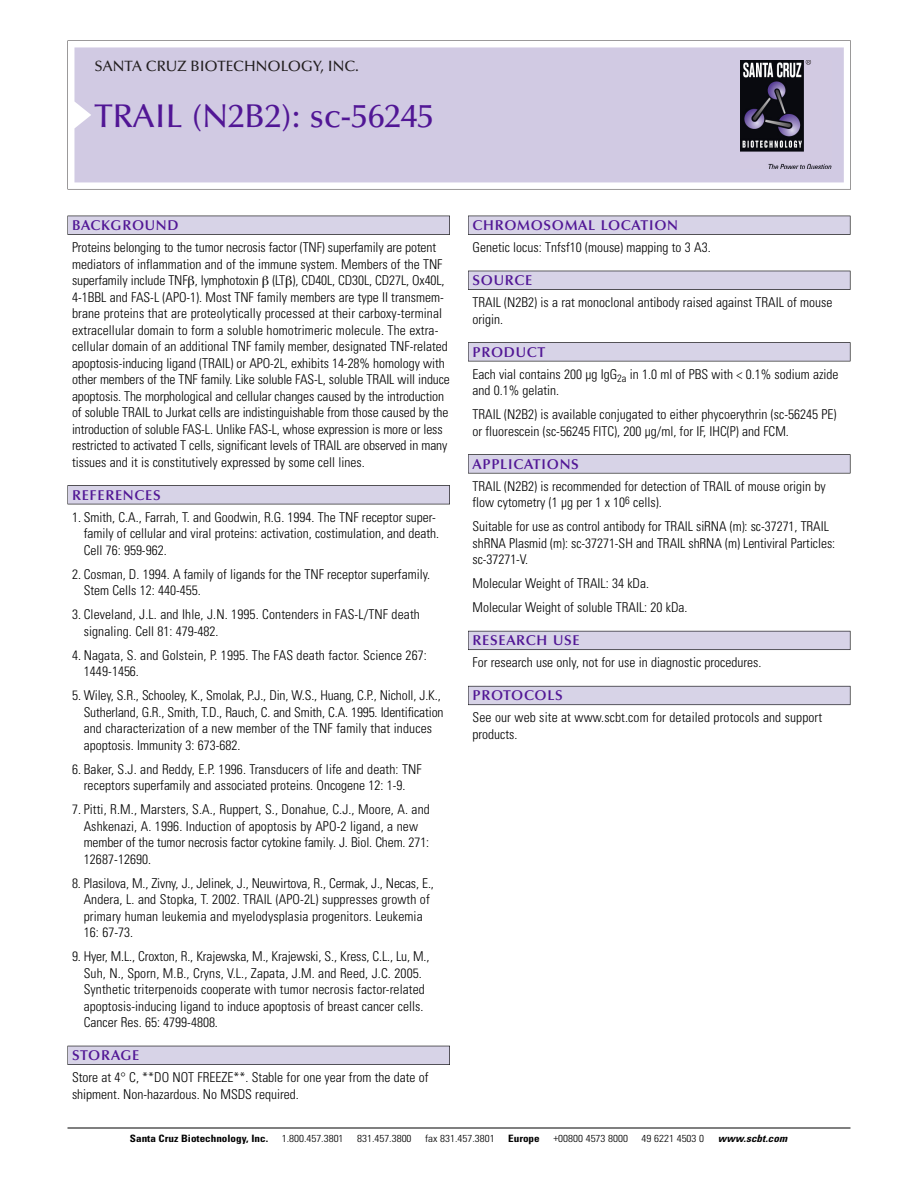
<style>
.page{position:relative;width:918px;height:1188px;background:#fff}
.page>*{position:absolute;margin:0;border:0;box-sizing:border-box;transform-origin:0 0}
.t1{font:500 33px "Optima";color:#511695}
.t2{font:500 15px "Optima";color:#231f20}
.t3{font:600 14.25px "Optima";letter-spacing:.05em;color:#511695}
.t4{font:300 condensed 13.5px/16.5px "Univers";color:#000}
.t5{font:300 condensed 10.2px "Univers";color:#000;scale:1.1 1}
.t6{font:700 condensed 10.2px "Univers";color:#000;scale:1.1 1}
.t7{font:italic 700 condensed 10.2px "Univers";letter-spacing:.005em;color:#000;scale:1.1 1}
</style>
<div class="page">
<svg style="left:68px;top:40px;width:783px;height:149px"></svg>
<div style="left:74px;top:47px;width:770px;height:135px;background:#d1cae3"></div>
<img style="left:741px;top:60px;width:90px;height:108px">
<div style="left:68px;top:216px;width:382px;height:19px;background:#525155"></div>
<div style="left:68px;top:216px;width:381px;height:18px;background:#d7d3e7"></div>
<div style="left:68px;top:485px;width:382px;height:19px;background:#525155"></div>
<div style="left:68px;top:486px;width:381px;height:18px;background:#d7d3e7"></div>
<div style="left:68px;top:1046px;width:382px;height:19px;background:#525158"></div>
<div style="left:68px;top:1046px;width:381px;height:18px;background:#d7d3e7"></div>
<hr style="left:68px;top:1128px;width:782px;height:1px;background:#000">
<div style="left:468px;top:216px;width:382px;height:19px;background:#525155"></div>
<div style="left:468px;top:216px;width:382px;height:18px;background:#d7d3e7"></div>
<div style="left:468px;top:271px;width:382px;height:19px;background:#515055"></div>
<div style="left:468px;top:271px;width:382px;height:18px;background:#d7d3e7"></div>
<div style="left:468px;top:342px;width:382px;height:19px;background:#545357"></div>
<div style="left:468px;top:343px;width:382px;height:18px;background:#d7d3e7"></div>
<div style="left:468px;top:454px;width:382px;height:19px;background:#575759"></div>
<div style="left:468px;top:455px;width:382px;height:18px;background:#d7d3e7"></div>
<div style="left:468px;top:631px;width:382px;height:19px;background:#5b5a62"></div>
<div style="left:468px;top:631px;width:382px;height:18px;background:#d7d3e7"></div>
<div style="left:468px;top:686px;width:382px;height:19px;background:#66646e"></div>
<div style="left:468px;top:686px;width:382px;height:18px;background:#d7d3e7"></div>
<p class="t2" style="left:94px;top:61px;width:266px">SANTA CRUZ BIOTECHNOLOGY, INC.</p>
<h1 class="t1" style="left:94px;top:103px;width:341px">TRAIL (N2B2): sc-56245</h1>
<p class="t3" style="left:72px;top:219px;width:108px">BACKGROUND</p>
<p class="t4" style="left:72px;top:240px;width:379px">Proteins belonging to the tumor necrosis factor (TNF) superfamily are potent mediators of inflammation and of the immune system. Members of the TNF superfamily include TNF , lymphotoxin (LT ), CD40L, CD30L, CD27L, Ox40L, 4-1BBL and FAS-L (APO-1). Most TNF family members are type II transmem&shy;brane proteins that are proteolytically processed at their carboxy-terminal extracellular domain to form a soluble homotrimeric molecule. The extra&shy;cellular domain of an additional TNF family member, designated TNF-related apoptosis-inducing ligand (TRAIL) or APO-2L, exhibits 14-28% homology with other members of the TNF family. Like soluble FAS-L, soluble TRAIL will induce apoptosis. The morphological and cellular changes caused by the introduction of soluble TRAIL to Jurkat cells are indistinguishable from those caused by the introduction of soluble FAS-L. Unlike FAS-L, whose expression is more or less restricted to activated T cells, significant levels of TRAIL are observed in many tissues and it is constitutively expressed by some cell lines.</p>
<p class="t3" style="left:72px;top:489px;width:90px">REFERENCES</p>
<p class="t4" style="left:84px;top:510px;width:357px;text-indent:-12px">1. Smith, C.A., Farrah, T. and Goodwin, R.G. 1994. The TNF receptor super&shy;family of cellular and viral proteins: activation, costimulation, and death.<br>Cell 76: 959-962.</p>
<p class="t4" style="left:84px;top:567px;width:348px;text-indent:-12px">2. Cosman, D. 1994. A family of ligands for the TNF receptor superfamily.<br>Stem Cells 12: 440-455.</p>
<p class="t4" style="left:84px;top:607px;width:338px;text-indent:-12px">3. Cleveland, J.L. and Ihle, J.N. 1995. Contenders in FAS-L/TNF death signaling. Cell 81: 479-482.</p>
<p class="t4" style="left:84px;top:648px;width:345px;text-indent:-12px">4. Nagata, S. and Golstein, P. 1995. The FAS death factor. Science 267:<br>1449-1456.</p>
<p class="t4" style="left:84px;top:688px;width:361px;text-indent:-12px">5. Wiley, S.R., Schooley, K., Smolak, P.J., Din, W.S., Huang, C.P., Nicholl, J.K., Sutherland, G.R., Smith, T.D., Rauch, C. and Smith, C.A. 1995. Identification and characterization of a new member of the TNF family that induces apoptosis. Immunity 3: 673-682.</p>
<p class="t4" style="left:72px;top:762px;width:351px;text-align:center">6. Baker, S.J. and Reddy, E.P. 1996. Transducers of life and death: TNF receptors superfamily and associated proteins. Oncogene 12: 1-9.</p>
<p class="t4" style="left:84px;top:802px;width:348px;text-indent:-12px">7. Pitti, R.M., Marsters, S.A., Ruppert, S., Donahue, C.J., Moore, A. and Ashkenazi, A. 1996. Induction of apoptosis by APO-2 ligand, a new member of the tumor necrosis factor cytokine family. J. Biol. Chem. 271:<br>12687-12690.</p>
<p class="t4" style="left:84px;top:876px;width:352px;text-indent:-12px">8. Plasilova, M., Zivny, J., Jelinek, J., Neuwirtova, R., Cermak, J., Necas, E., Andera, L. and Stopka, T. 2002. TRAIL (APO-2L) suppresses growth of primary human leukemia and myelodysplasia progenitors. Leukemia 16: 67-73.</p>
<p class="t4" style="left:84px;top:949px;width:347px;text-indent:-12px">9. Hyer, M.L., Croxton, R., Krajewska, M., Krajewski, S., Kress, C.L., Lu, M., Suh, N., Sporn, M.B., Cryns, V.L., Zapata, J.M. and Reed, J.C. 2005.<br>Synthetic triterpenoids cooperate with tumor necrosis factor-related apoptosis-inducing ligand to induce apoptosis of breast cancer cells.<br>Cancer Res. 65: 4799-4808.</p>
<p class="t3" style="left:72px;top:1050px;width:69px">STORAGE</p>
<p class="t4" style="left:72px;top:1070px;width:358px">Store at 4° C, **DO NOT FREEZE**. Stable for one year from the date of shipment. Non-hazardous. No MSDS required.</p>
<p class="t3" style="left:473px;top:219px;width:207px">CHROMOSOMAL LOCATION</p>
<p class="t4" style="left:473px;top:240px;width:240px">Genetic locus: Tnfsf10 (mouse) mapping to 3 A3.</p>
<p class="t3" style="left:473px;top:275px;width:61px">SOURCE</p>
<p class="t4" style="left:473px;top:295px;width:361px">TRAIL (N2B2) is a rat monoclonal antibody raised against TRAIL of mouse origin.</p>
<p class="t3" style="left:473px;top:346px;width:74px">PRODUCT</p>
<p class="t4" style="left:473px;top:367px;width:368px">Each vial contains 200 µg IgG<sub>2a</sub> in 1.0 ml of PBS with &lt; 0.1% sodium azide and 0.1% gelatin.</p>
<p class="t4" style="left:473px;top:407px;width:365px">TRAIL (N2B2) is available conjugated to either phycoerythrin (sc-56245 PE) or fluorescein (sc-56245 FITC), 200 µg/ml, for IF, IHC(P) and FCM.</p>
<p class="t3" style="left:473px;top:458px;width:108px">APPLICATIONS</p>
<p class="t4" style="left:473px;top:479px;width:355px">TRAIL (N2B2) is recommended for detection of TRAIL of mouse origin by flow cytometry (1 µg per 1 x 10<sup>6</sup> cells).</p>
<p class="t4" style="left:473px;top:519px;width:364px">Suitable for use as control antibody for TRAIL siRNA (m): sc-37271, TRAIL shRNA Plasmid (m): sc-37271-SH and TRAIL shRNA (m) Lentiviral Particles: sc-37271-V.</p>
<p class="t4" style="left:473px;top:573px;width:217px;line-height:24px">Molecular Weight of TRAIL: 34 kDa.<br>Molecular Weight of soluble TRAIL: 20 kDa.</p>
<p class="t3" style="left:473px;top:635px;width:109px">RESEARCH USE</p>
<p class="t4" style="left:473px;top:655px;width:290px">For research use only, not for use in diagnostic procedures.</p>
<p class="t3" style="left:473px;top:690px;width:92px">PROTOCOLS</p>
<p class="t4" style="left:473px;top:710px;width:351px">See our web site at www.scbt.com for detailed protocols and support products.</p>
<p class="t6" style="left:130px;top:1135px;width:127px">Santa Cruz Biotechnology, Inc.</p>
<p class="t5" style="left:282px;top:1135px;width:58px">1.800.457.3801</p>
<p class="t5" style="left:357px;top:1135px;width:51px">831.457.3800</p>
<p class="t5" style="left:425px;top:1135px;width:65px">fax 831.457.3801</p>
<p class="t6" style="left:508px;top:1135px;width:30px">Europe</p>
<p class="t5" style="left:553px;top:1135px;width:69px">+00800 4573 8000</p>
<p class="t5" style="left:642px;top:1135px;width:58px">49 6221 4503 0</p>
<p class="t7" style="left:718px;top:1135px;width:64px">www.scbt.com</p>
</div>
